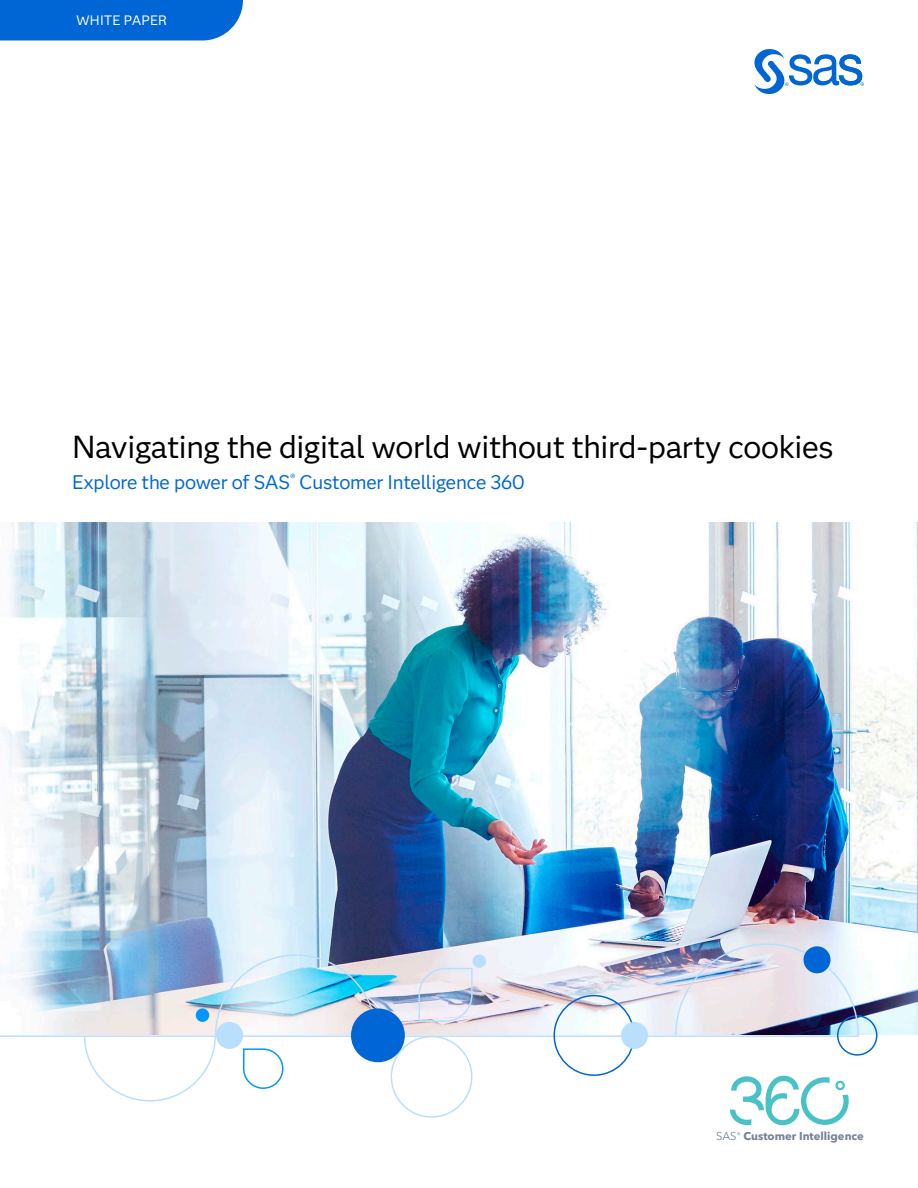
<style>
.page{position:relative;width:918px;height:1188px;background:#fff}
.page>*{position:absolute;margin:0;border:0;box-sizing:border-box;transform-origin:0 0}
.Cover_Title{font:31.5px "Anova";letter-spacing:-.01em;color:#000}
.Cover_subhead___kicker{font:19.5px "Anova";letter-spacing:-.01em;color:#0066d5}
.Collateral_Identifier__H1{font:13.5px "Anova";letter-spacing:.01em;color:#fff}
.t1{font:700 11.25px "Avenir Next W1 G";color:#768295}
.s1{font-weight:400}
</style>
<div class="page">
<svg style="left:754px;top:49px;width:110px;height:45px"></svg>
<img style="left:0;top:522px;width:918px;height:513px">
<div style="left:0;top:0;width:243px;height:41px;background:#0066d5"></div>
<hr style="left:0;top:1035px;width:859px;height:2px;background:#badffd">
<div style="left:391px;top:1036px;width:82px;height:82px;border:2px solid #badffd;border-radius:50%"></div>
<div style="left:837px;top:1015px;width:41px;height:41px;border:2px solid #0066d5;border-radius:50%"></div>
<div style="left:554px;top:995px;width:80px;height:81px;border:2px solid #0066d5;border-radius:50%"></div>
<img style="left:674px;top:943px;width:186px;height:94px">
<svg style="left:418px;top:967px;width:55px;height:56px;background:#d8dae8"></svg>
<div style="left:472px;top:954px;width:14px;height:14px;background:#badffd;border-radius:50%"></div>
<div style="left:351px;top:1008px;width:54px;height:54px;background:#0066d5;border-radius:50%"></div>
<div style="left:804px;top:946px;width:27px;height:27px;background:#0066d5;border-radius:50%"></div>
<div style="left:621px;top:1022px;width:27px;height:27px;background:#badffd;border-radius:50%"></div>
<svg style="left:83px;top:954px;width:295px;height:148px"></svg>
<svg style="left:730px;top:1076px;width:119px;height:49px"></svg>
<h1 class="Collateral_Identifier__H1" style="left:76px;top:11px;width:92px">WHITE PAPER</h1>
<h1 class="Cover_Title" style="left:72px;top:425px;width:763px">Navigating the digital world without third-party cookies</h1>
<h2 class="Cover_subhead___kicker" style="left:72px;top:468px;width:454px">Explore the power of SAS<sup>®</sup> Customer Intelligence 360</h2>
<p class="t1" style="left:716px;top:1130px;width:149px"><span class="s1">SAS</span><sup>®</sup> Customer Intelligence</p>
</div>
